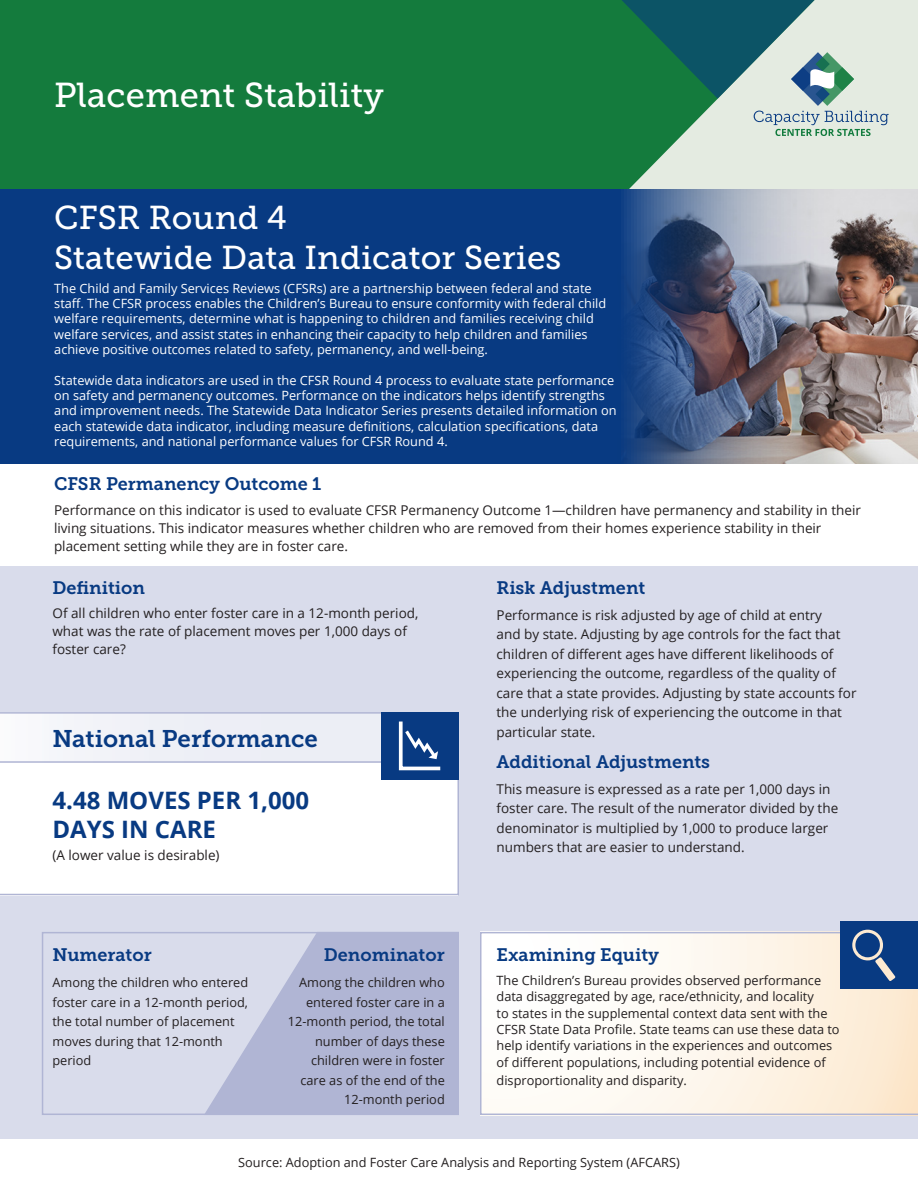
<style>
.page{position:relative;width:918px;height:1188px;background:#fff}
.page>*{position:absolute;margin:0;border:0;box-sizing:border-box;transform-origin:0 0}
.t1{font:34.5px "Museo Slab 500";letter-spacing:.005em;color:#fff}
.t2{font:33px/39.6px "Museo Slab 500";letter-spacing:.005em;color:#fff}
.t3{font:700 24px/28.8px "Open Sans";color:#083a82}
.t4{font:24px "Museo Slab 700";color:#083a82}
.t5{font:18px "Museo Slab 700";color:#083a82}
.t6{font:13.5px/19.5px "Open Sans";color:#231f20}
.t7{font:12.75px/15.3px "Open Sans";color:#fff}
.t8{font:12.75px/19.5px "Open Sans";color:#231f20}
</style>
<div class="page">
<div style="left:0;top:0;width:918px;height:189px;background:#147b3d"></div>
<svg style="left:629px;top:136px;width:289px;height:53px;background:#d0e0d1"></svg>
<svg style="left:622px;top:0;width:296px;height:136px"></svg>
<img style="left:840px;top:189px;width:78px;height:275px">
<svg style="left:0;top:189px;width:840px;height:275px;background:#204883"></svg>
<div style="left:0;top:566px;width:918px;height:573px;background:#d9dceb"></div>
<svg style="left:206px;top:935px;width:250px;height:177px;fill:#b0b5d4"></svg>
<svg style="left:0;top:712px;width:459px;height:183px;background:#fafafc"></svg>
<svg style="left:480px;top:932px;width:438px;height:183px;background:#faf3eb"></svg>
<div style="left:42px;top:932px;width:417px;height:183px;border:2px solid #b0b5d4"></div>
<div style="left:840px;top:921px;width:78px;height:67px;background:#083a82"></div>
<hr style="left:0;top:761px;width:458px;height:2px;background:#b0b5d4">
<div style="left:381px;top:712px;width:78px;height:68px;background:#083a82"></div>
<svg style="left:852px;top:930px;width:43px;height:51px"></svg>
<svg style="left:398px;top:721px;width:43px;height:50px"></svg>
<h1 class="t1" style="left:54px;top:76px;width:331px">Placement Stability</h1>
<h2 class="t2" style="left:54px;top:198px;width:509px">CFSR Round 4<br>Statewide Data Indicator Series</h2>
<p class="t7" style="left:54px;top:280px;width:554px">The Child and Family Services Reviews (CFSRs) are a partnership between federal and state staff. The CFSR process enables the Children’s Bureau to ensure conformity with federal child welfare requirements, determine what is happening to children and families receiving child welfare services, and assist states in enhancing their capacity to help children and families achieve positive outcomes related to safety, permanency, and well-being.</p>
<p class="t7" style="left:54px;top:372px;width:564px">Statewide data indicators are used in the CFSR Round 4 process to evaluate state performance on safety and permanency outcomes. Performance on the indicators helps identify strengths and improvement needs. The Statewide Data Indicator Series presents detailed information on each statewide data indicator, including measure definitions, calculation specifications, data requirements, and national performance values for CFSR Round 4.</p>
<h3 class="t5" style="left:54px;top:474px;width:269px">CFSR Permanency Outcome 1</h3>
<p class="t6" style="left:54px;top:501px;width:808px;line-height:18px">Performance on this indicator is used to evaluate CFSR Permanency Outcome 1—children have permanency and stability in their living situations. This indicator measures whether children who are removed from their homes experience stability in their placement setting while they are in foster care.</p>
<h3 class="t5" style="left:52px;top:577px;width:94px">Definition</h3>
<p class="t6" style="left:52px;top:604px;width:367px;line-height:18px">Of all children who enter foster care in a 12-month period, what was the rate of placement moves per 1,000 days of foster care?</p>
<h3 class="t4" style="left:52px;top:725px;width:267px">National Performance</h3>
<h3 class="t3" style="left:52px;top:786px;width:258px">4.48 MOVES PER 1,000<br>DAYS IN CARE</h3>
<p class="t6" style="left:52px;top:845px;width:169px">(A lower value is desirable)</p>
<h3 class="t5" style="left:52px;top:945px;width:101px">Numerator</h3>
<p class="t8" style="left:52px;top:973px;width:197px">Among the children who entered foster care in a 12-month period, the total number of placement moves during that 12-month period</p>
<h3 class="t5" style="left:324px;top:945px;width:122px">Denominator</h3>
<p class="t8" style="left:288px;top:973px;width:158px;text-align:right">Among the children who entered foster care in a<br>12-month period, the total number of days these children were in foster care as of the end of the<br>12-month period</p>
<h3 class="t5" style="left:497px;top:577px;width:150px">Risk Adjustment</h3>
<p class="t6" style="left:497px;top:605px;width:361px">Performance is risk adjusted by age of child at entry<br>and by state. Adjusting by age controls for the fact that children of different ages have different likelihoods of experiencing the outcome, regardless of the quality of care that a state provides. Adjusting by state accounts for the underlying risk of experiencing the outcome in that particular state.</p>
<h3 class="t5" style="left:497px;top:751px;width:215px">Additional Adjustments</h3>
<p class="t6" style="left:497px;top:779px;width:343px">This measure is expressed as a rate per 1,000 days in foster care. The result of the numerator divided by the denominator is multiplied by 1,000 to produce larger numbers that are easier to understand.</p>
<h3 class="t5" style="left:497px;top:945px;width:164px">Examining Equity</h3>
<p class="t8" style="left:497px;top:971px;width:345px;line-height:16.5px">The Children’s Bureau provides observed performance data disaggregated by age, race/ethnicity, and locality<br>to states in the supplemental context data sent with the CFSR State Data Profile. State teams can use these data to help identify variations in the experiences and outcomes of different populations, including potential evidence of</p>
<p class="t8" style="left:497px;top:1070px;width:192px">disproportionality and disparity.</p>
<p class="t8" style="left:238px;top:1152px;width:443px">Source: Adoption and Foster Care Analysis and Reporting System (AFCARS)</p>
</div>
